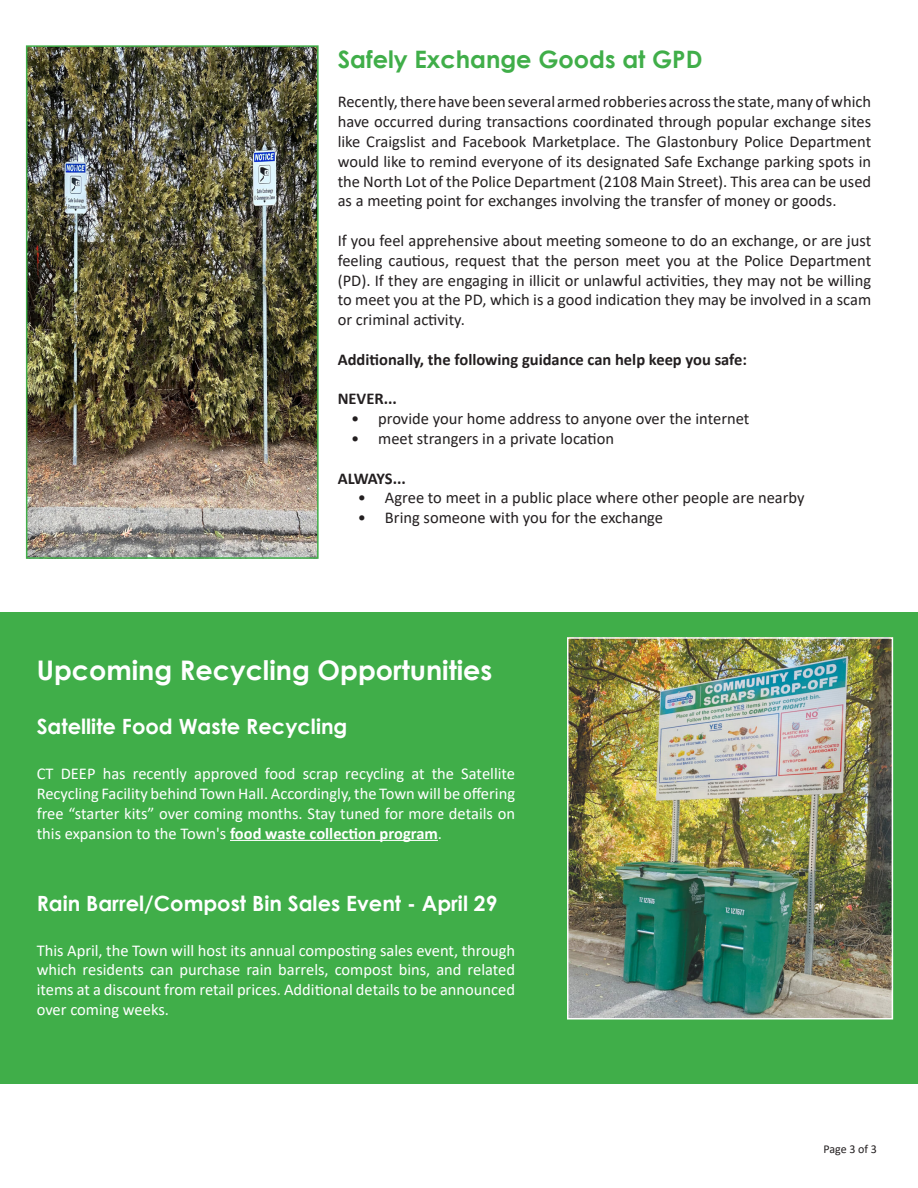
<style>
.page{position:relative;width:918px;height:1188px;background:#fff}
.page>*{position:absolute;margin:0;border:0;box-sizing:border-box;transform-origin:0 0}
.t1{font:700 27px "Century Gothic";color:#fff}
.t2{font:700 24px "Century Gothic";color:#40ae49}
.t3{font:700 21px "Century Gothic";color:#fff}
.t4{font:16.5px/19.8px "Calibri";color:#231f20;text-align:justify}
.t5{font:16.5px/19.8px "Calibri";color:#fff;text-align:justify}
.t6{font:700 16.5px "Calibri";color:#231f20}
.t7{font:12px "Calibri";letter-spacing:-.005em;color:#231f20}
.s1{font-weight:700}
</style>
<div class="page">
<img style="left:29px;top:48px;width:287px;height:508px">
<div style="left:26px;top:45px;width:293px;height:514px;border:2px solid #40ae49"></div>
<div style="left:0;top:612px;width:918px;height:472px;background:#40ae49"></div>
<img style="left:570px;top:640px;width:320px;height:377px">
<div style="left:567px;top:637px;width:326px;height:383px;border:2px solid #fff"></div>
<hr style="left:230px;top:840px;width:208px;height:1px;background:#fff">
<p class="t2" style="left:338px;top:41px;width:366px">Safely Exchange Goods at GPD</p>
<p class="t4" style="left:338px;top:92px;width:535px">Recently, there have been several armed robberies across the state, many of which have occurred during transactions coordinated through popular exchange sites like Craigslist and Facebook Marketplace. The Glastonbury Police Department would like to remind everyone of its designated Safe Exchange parking spots in the North Lot of the Police Department (2108 Main Street). This area can be used as a meeting point for exchanges involving the transfer of money or goods.</p>
<p class="t4" style="left:338px;top:230px;width:535px">If you feel apprehensive about meeting someone to do an exchange, or are just feeling cautious, request that the person meet you at the Police Department (PD). If they are engaging in illicit or unlawful activities, they may not be willing to meet you at the PD, which is a good indication they may be involved in a scam or criminal activity.</p>
<p class="t6" style="left:338px;top:348px;width:411px">Additionally, the following guidance can help keep you safe:</p>
<p class="t6" style="left:338px;top:387px;width:61px">NEVER...</p>
<p class="t4" style="left:351px;top:408px;width:400px">• provide your home address to anyone over the internet</p>
<p class="t4" style="left:351px;top:428px;width:264px">• meet strangers in a private location</p>
<p class="t6" style="left:338px;top:467px;width:70px">ALWAYS...</p>
<p class="t4" style="left:358px;top:488px;width:448px">• Agree to meet in a public place where other people are nearby</p>
<p class="t4" style="left:358px;top:507px;width:307px">• Bring someone with you for the exchange</p>
<p class="t1" style="left:37px;top:650px;width:457px">Upcoming Recycling Opportunities</p>
<p class="t3" style="left:37px;top:711px;width:312px">Satellite Food Waste Recycling</p>
<p class="t5" style="left:37px;top:763px;width:480px">CT DEEP has recently approved food scrap recycling at the Satellite Recycling Facility behind Town Hall. Accordingly, the Town will be offering free “starter kits” over coming months. Stay tuned for more details on this expansion to the Town's <span class="s1">food waste collection program</span>.</p>
<p class="t3" style="left:37px;top:887px;width:462px">Rain Barrel/Compost Bin Sales Event - April 29</p>
<p class="t5" style="left:37px;top:940px;width:480px">This April, the Town will host its annual composting sales event, through which residents can purchase rain barrels, compost bins, and related items at a discount from retail prices. Additional details to be announced over coming weeks.</p>
<p class="t7" style="left:823px;top:1140px;width:55px">Page 3 of 3</p>
</div>
